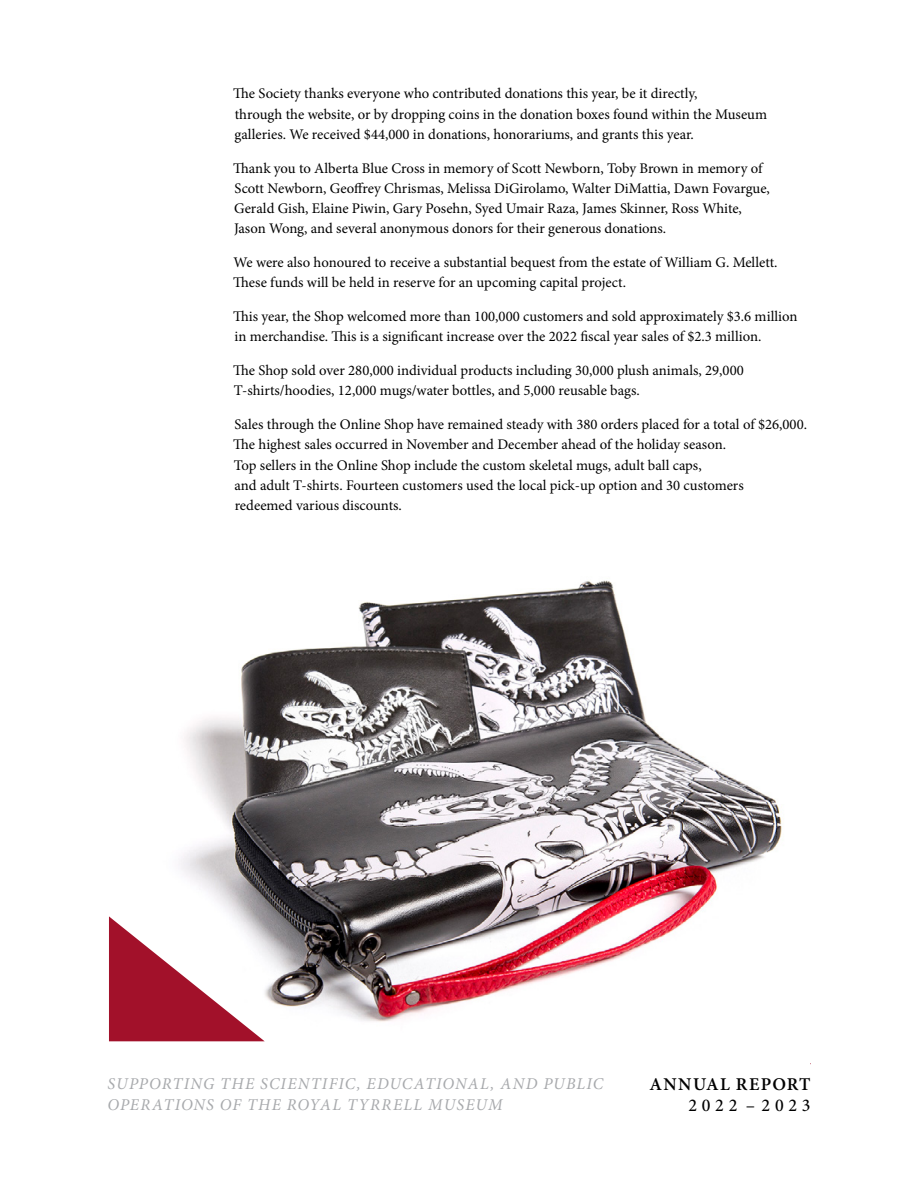
<style>
.page{position:relative;width:918px;height:1188px;background:#fff}
.page>*{position:absolute;margin:0;border:0;box-sizing:border-box;transform-origin:0 0}
.t1{font:600 18px/21.6px "Minion Pro";letter-spacing:.07em;color:#000;text-align:right}
.t2{font:italic 16.5px/21px "Minion Pro";letter-spacing:.07em;color:#a7a9ac}
.body_copy{font:14.7px/20.2px "Minion Pro";color:#000}
.s1{font-weight:500}
</style>
<div class="page">
<hr style="left:109px;top:1063px;width:702px;height:1px;background:#a2112a">
<img style="left:109px;top:580px;width:701px;height:484px">
<svg style="left:109px;top:916px;width:156px;height:125px"></svg>
<p class="body_copy" style="left:233px;top:84px;width:535px">The Society thanks everyone who contributed donations this year, be it directly,<br>through the website, or by dropping coins in the donation boxes found within the Museum galleries. We received $44,000 in donations, honorariums, and grants this year.</p>
<p class="body_copy" style="left:233px;top:158px;width:538px">Thank you to Alberta Blue Cross in memory of Scott Newborn, Toby Brown in memory of Scott Newborn, Geoffrey Chrismas, Melissa DiGirolamo, Walter DiMattia, Dawn Fovargue, Gerald Gish, Elaine Piwin, Gary Posehn, Syed Umair Raza, James Skinner, Ross White, Jason Wong, and several anonymous donors for their generous donations.</p>
<p class="body_copy" style="left:233px;top:252px;width:546px">We were also honoured to receive a substantial bequest from the estate of William G. Mellett.<br>These funds will be held in reserve for an upcoming capital project.</p>
<p class="body_copy" style="left:233px;top:306px;width:566px">This year, the Shop welcomed more than 100,000 customers and sold approximately $3.6 million in merchandise. This is a significant increase over the 2022 fiscal year sales of $2.3 million.</p>
<p class="body_copy" style="left:233px;top:360px;width:512px">The Shop sold over 280,000 individual products including 30,000 plush animals, 29,000<br>T-shirts/hoodies, 12,000 mugs/water bottles, and 5,000 reusable bags.</p>
<p class="body_copy" style="left:233px;top:414px;width:575px">Sales through the Online Shop have remained steady with 380 orders placed for a total of $26,000.<br>The highest sales occurred in November and December ahead of the holiday season.<br>Top sellers in the Online Shop include the custom skeletal mugs, adult ball caps,<br>and adult T-shirts. Fourteen customers used the local pick-up option and 30 customers<br>redeemed various discounts.</p>
<p class="t2" style="left:108px;top:1073px;width:497px">SUPPORTING THE SCIENTIFIC, EDUCATIONAL, AND PUBLIC<br>OPERATIONS OF THE ROYAL TYRRELL MUSEUM</p>
<p class="t1" style="left:649px;top:1073px;width:163px">ANNUAL REPORT<br><span class="s1">2022 – 2023</span></p>
</div>
